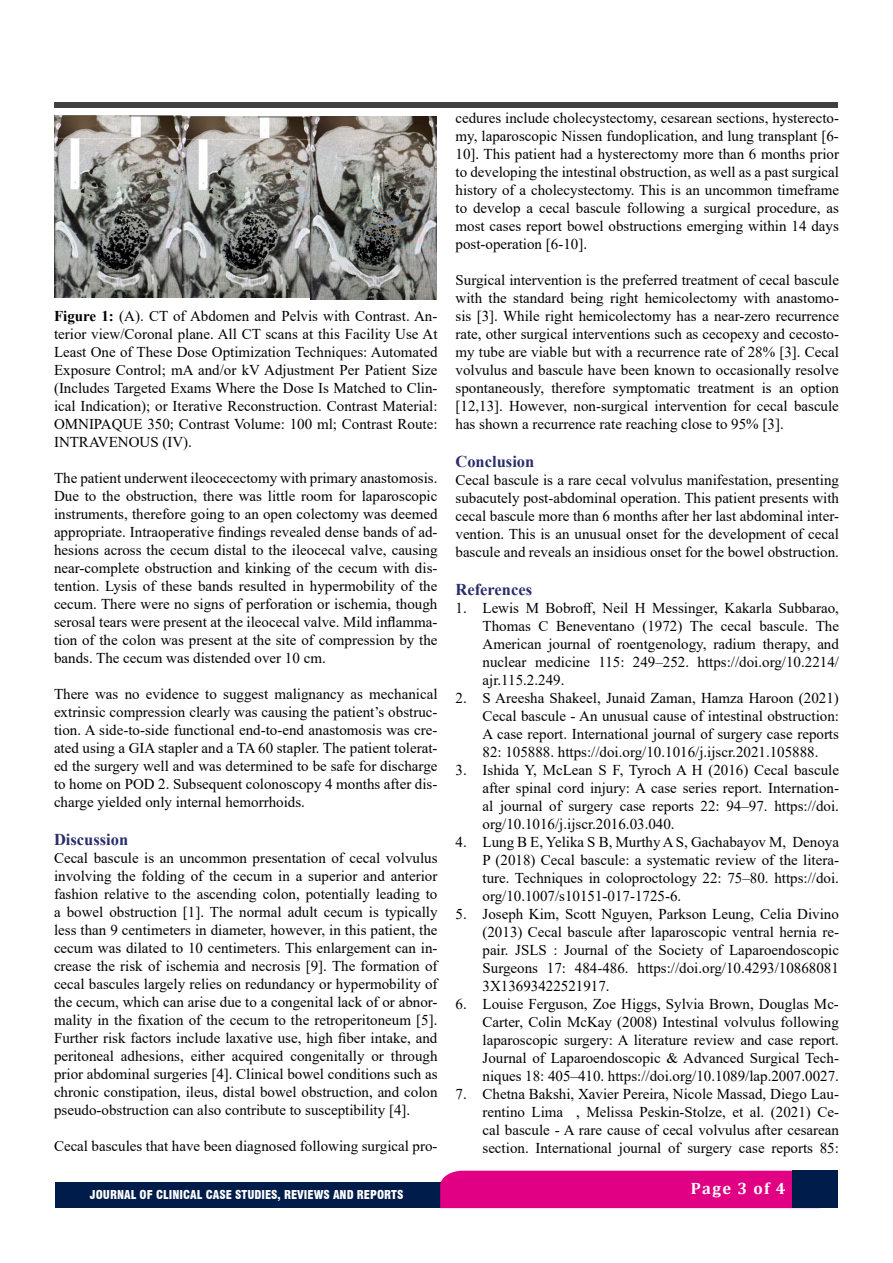
<style>
.page{position:relative;width:893px;height:1263px;background:#fff}
.page>*{position:absolute;margin:0;border:0;box-sizing:border-box;transform-origin:0 0}
.t1{font:700 16.5px "Times New Roman";color:#292d6b}
.t2{font:700 16.5px "Cambria";letter-spacing:.08em;color:#fff}
.t3{font:15px/18px "Times New Roman";color:#000;text-align:justify}
.t4{font:900 condensed 12px "Swiss 721 BT";color:#fff}
.s1{font-weight:700}
</style>
<div class="page">
<div style="left:54px;top:103px;width:783px;height:5px;background:#404041"></div>
<div style="left:55px;top:1182px;width:765px;height:26px;background:#001c4a"></div>
<div style="left:440px;top:1171px;width:352px;height:37px;background:#e10083"></div>
<div style="left:792px;top:1171px;width:46px;height:37px;background:#001c4a"></div>
<img style="left:54px;top:115px;width:382px;height:184px">
<p class="t3" style="left:54px;top:306px;width:385px"><span class="s1">Figure 1:</span> (A). CT of Abdomen and Pelvis with Contrast. An&shy;terior view/Coronal plane. All CT scans at this Facility Use At Least One of These Dose Optimization Techniques: Automated Exposure Control; mA and/or kV Adjustment Per Patient Size (Includes Targeted Exams Where the Dose Is Matched to Clin&shy;ical Indication); or Iterative Reconstruction. Contrast Material:<br>OMNIPAQUE 350; Contrast Volume: 100 ml; Contrast Route:<br>INTRAVENOUS (IV).</p>
<p class="t3" style="left:54px;top:468px;width:385px">The patient underwent ileocecectomy with primary anastomosis.<br>Due to the obstruction, there was little room for laparoscopic instruments, therefore going to an open colectomy was deemed appropriate. Intraoperative findings revealed dense bands of ad&shy;hesions across the cecum distal to the ileocecal valve, causing near-complete obstruction and kinking of the cecum with dis&shy;tention. Lysis of these bands resulted in hypermobility of the cecum. There were no signs of perforation or ischemia, though serosal tears were present at the ileocecal valve. Mild inflamma&shy;tion of the colon was present at the site of compression by the bands. The cecum was distended over 10 cm.</p>
<p class="t3" style="left:54px;top:684px;width:385px">There was no evidence to suggest malignancy as mechanical extrinsic compression clearly was causing the patient’s obstruc&shy;tion. A side-to-side functional end-to-end anastomosis was cre&shy;ated using a GIA stapler and a TA 60 stapler. The patient tolerat&shy;ed the surgery well and was determined to be safe for discharge to home on POD 2. Subsequent colonoscopy 4 months after dis&shy;charge yielded only internal hemorrhoids.</p>
<p class="t1" style="left:54px;top:827px;width:76px">Discussion</p>
<p class="t3" style="left:54px;top:848px;width:385px">Cecal bascule is an uncommon presentation of cecal volvulus involving the folding of the cecum in a superior and anterior fashion relative to the ascending colon, potentially leading to a bowel obstruction [1]. The normal adult cecum is typically less than 9 centimeters in diameter, however, in this patient, the cecum was dilated to 10 centimeters. This enlargement can in&shy;crease the risk of ischemia and necrosis [9]. The formation of cecal bascules largely relies on redundancy or hypermobility of the cecum, which can arise due to a congenital lack of or abnor&shy;mality in the fixation of the cecum to the retroperitoneum [5].<br>Further risk factors include laxative use, high fiber intake, and peritoneal adhesions, either acquired congenitally or through prior abdominal surgeries [4]. Clinical bowel conditions such as chronic constipation, ileus, distal bowel obstruction, and colon pseudo-obstruction can also contribute to susceptibility [4].</p>
<p class="t3" style="left:54px;top:1136px;width:385px">Cecal bascules that have been diagnosed following surgical pro-</p>
<p class="t4" style="left:90px;top:1188px;width:315px">JOURNAL OF CLINICAL CASE STUDIES, REVIEWS AND REPORTS</p>
<p class="t3" style="left:455px;top:108px;width:385px">cedures include cholecystectomy, cesarean sections, hysterecto&shy;my, laparoscopic Nissen fundoplication, and lung transplant [6- 10]. This patient had a hysterectomy more than 6 months prior to developing the intestinal obstruction, as well as a past surgical history of a cholecystectomy. This is an uncommon timeframe to develop a cecal bascule following a surgical procedure, as most cases report bowel obstructions emerging within 14 days post-operation [6-10].</p>
<p class="t3" style="left:455px;top:270px;width:385px">Surgical intervention is the preferred treatment of cecal bascule with the standard being right hemicolectomy with anastomo&shy;sis [3]. While right hemicolectomy has a near-zero recurrence rate, other surgical interventions such as cecopexy and cecosto&shy;my tube are viable but with a recurrence rate of 28% [3]. Cecal volvulus and bascule have been known to occasionally resolve spontaneously, therefore symptomatic treatment is an option [12,13]. However, non-surgical intervention for cecal bascule has shown a recurrence rate reaching close to 95% [3].</p>
<p class="t1" style="left:455px;top:449px;width:80px">Conclusion</p>
<p class="t3" style="left:455px;top:470px;width:385px">Cecal bascule is a rare cecal volvulus manifestation, presenting subacutely post-abdominal operation. This patient presents with cecal bascule more than 6 months after her last abdominal inter&shy;vention. This is an unusual onset for the development of cecal bascule and reveals an insidious onset for the bowel obstruction.</p>
<p class="t1" style="left:455px;top:577px;width:78px">References</p>
<p class="t3" style="left:482px;top:598px;width:358px;text-indent:-27px">1. Lewis M Bobroff, Neil H Messinger, Kakarla Subbarao, Thomas C Beneventano (1972) The cecal bascule. The American journal of roentgenology, radium therapy, and nuclear medicine 115: 249–252. https://doi.org/10.2214/ ajr.115.2.249.</p>
<p class="t3" style="left:482px;top:688px;width:358px;text-indent:-27px">2. S Areesha Shakeel, Junaid Zaman, Hamza Haroon (2021)<br>Cecal bascule - An unusual cause of intestinal obstruction:<br>A case report. International journal of surgery case reports 82: 105888. https://doi.org/10.1016/j.ijscr.2021.105888.</p>
<p class="t3" style="left:482px;top:760px;width:358px;text-indent:-27px">3. Ishida Y, McLean S F, Tyroch A H (2016) Cecal bascule after spinal cord injury: A case series report. Internation&shy;al journal of surgery case reports 22: 94–97. https://doi. org/10.1016/j.ijscr.2016.03.040.</p>
<p class="t3" style="left:482px;top:832px;width:358px;text-indent:-27px">4. Lung B E, Yelika S B, Murthy A S, Gachabayov M, Denoya P (2018) Cecal bascule: a systematic review of the litera&shy;ture. Techniques in coloproctology 22: 75–80. https://doi. org/10.1007/s10151-017-1725-6.</p>
<p class="t3" style="left:482px;top:904px;width:358px;text-indent:-27px">5. Joseph Kim, Scott Nguyen, Parkson Leung, Celia Divino (2013) Cecal bascule after laparoscopic ventral hernia re&shy;pair. JSLS : Journal of the Society of Laparoendoscopic Surgeons 17: 484-486. https://doi.org/10.4293/10868081<br>3X13693422521917.</p>
<p class="t3" style="left:482px;top:994px;width:358px;text-indent:-27px">6. Louise Ferguson, Zoe Higgs, Sylvia Brown, Douglas Mc-Carter, Colin McKay (2008) Intestinal volvulus following laparoscopic surgery: A literature review and case report.<br>Journal of Laparoendoscopic &amp; Advanced Surgical Tech&shy;niques 18: 405–410. https://doi.org/10.1089/lap.2007.0027.</p>
<p class="t3" style="left:482px;top:1084px;width:358px;text-indent:-27px">7. Chetna Bakshi, Xavier Pereira, Nicole Massad, Diego Lau&shy;rentino Lima , Melissa Peskin-Stolze, et al. (2021) Ce&shy;cal bascule - A rare cause of cecal volvulus after cesarean section. International journal of surgery case reports 85:</p>
<p class="t2" style="left:691px;top:1177px;width:96px">Page 3 of 4</p>
</div>
